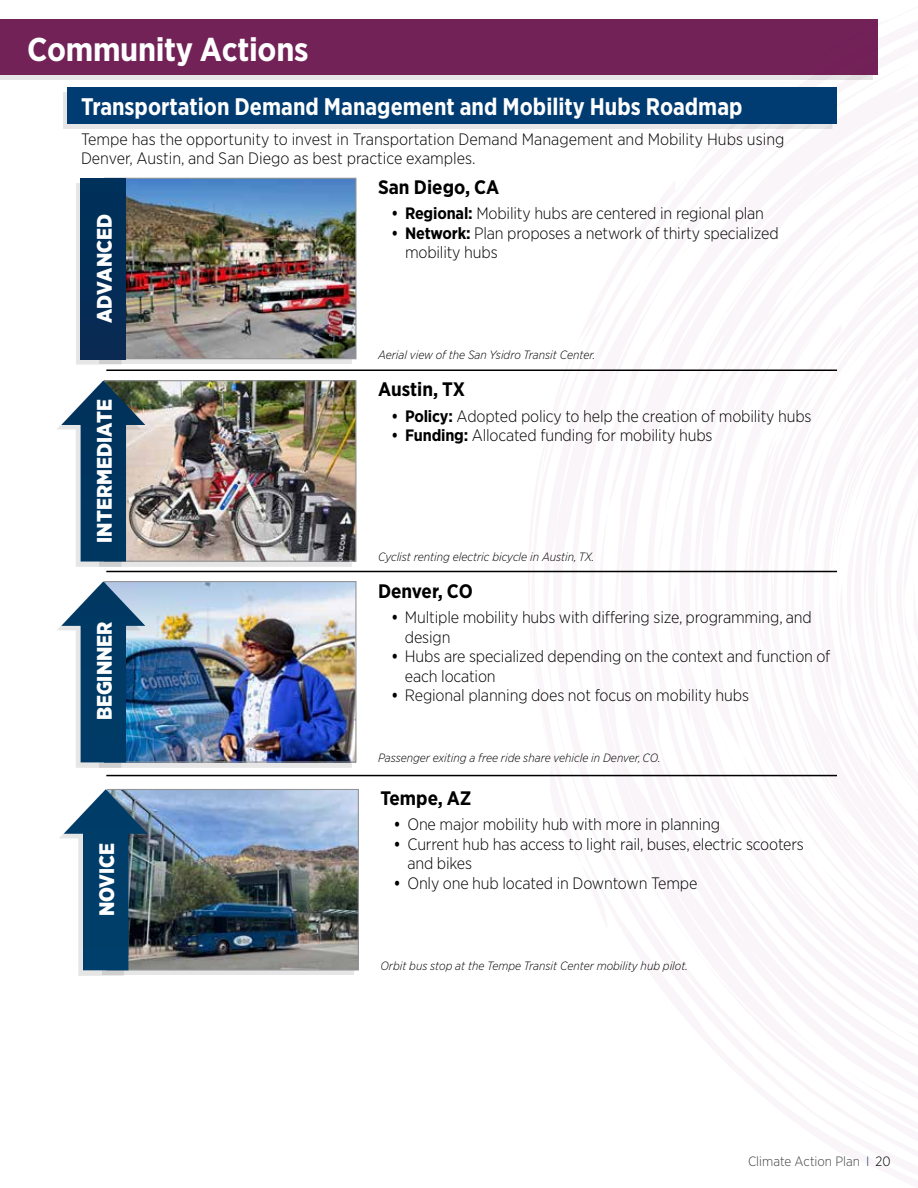
<style>
.page{position:relative;width:918px;height:1188px;background:#fff}
.page>*{position:absolute;margin:0;border:0;box-sizing:border-box;transform-origin:0 0}
.t1{font:700 33px "Gotham Narrow";letter-spacing:-.01em;color:#fff}
.t2{font:700 24px "Gotham Narrow";color:#fff;scale:.95 1}
.t3{font:900 21px "Gotham Narrow";color:#fff}
.t4{font:700 19.5px "Gotham Narrow";color:#000}
.t5{font:300 16.5px/19.5px "Gotham Narrow";letter-spacing:-.01em;color:#000}
.t6{font:300 13.5px "Gotham Narrow";color:#414042}
.t7{font:italic 300 12px "Gotham Narrow";color:#000}
.s1{font-weight:700}
.s2{color:#1b3e6f}
.s3{color:#000}
</style>
<div class="page">
<div style="left:0;top:24px;width:873px;height:56px;background:#e6e6e6"></div>
<div style="left:0;top:19px;width:878px;height:56px;background:#722257"></div>
<svg style="left:517px;top:124px;width:320px;height:653px"></svg>
<img style="left:145px;top:583px;width:210px;height:178px">
<div style="left:104px;top:581px;width:253px;height:182px;border:1px solid #939598"></div>
<div style="left:57px;top:586px;width:84px;height:181px;background:#000;opacity:.1"></div>
<svg style="left:61px;top:581px;width:84px;height:181px"></svg>
<img style="left:148px;top:791px;width:209px;height:178px">
<div style="left:107px;top:789px;width:252px;height:182px;border:1px solid #939598"></div>
<img style="left:145px;top:382px;width:210px;height:178px">
<div style="left:104px;top:380px;width:253px;height:182px;border:1px solid #939598"></div>
<div style="left:99px;top:182px;width:253px;height:182px;background:#000;opacity:.1"></div>
<img style="left:126px;top:180px;width:229px;height:177px">
<div style="left:104px;top:178px;width:253px;height:181px;border:1px solid #939598"></div>
<div style="left:59px;top:794px;width:84px;height:181px;background:#000;opacity:.1"></div>
<svg style="left:64px;top:789px;width:84px;height:181px"></svg>
<div style="left:57px;top:385px;width:84px;height:181px;background:#000;opacity:.1"></div>
<svg style="left:61px;top:380px;width:84px;height:182px"></svg>
<div style="left:76px;top:183px;width:45px;height:181px;background:#000;opacity:.1"></div>
<div style="left:81px;top:178px;width:45px;height:182px;background:#022d57"></div>
<hr style="left:106px;top:370px;width:731px;height:1px;background:#000">
<hr style="left:106px;top:571px;width:731px;height:1px;background:#000">
<hr style="left:106px;top:775px;width:731px;height:1px;background:#000">
<div style="left:63px;top:92px;width:769px;height:36px;background:#e6e6e6"></div>
<div style="left:68px;top:87px;width:769px;height:37px;background:#003c71"></div>
<h1 class="t1" style="left:27px;top:28px;width:283px">Community Actions</h1>
<h2 class="t2" style="left:81px;top:91px;width:698px">Transportation Demand Management and Mobility Hubs Roadmap</h2>
<p class="t5" style="left:81px;top:129px;width:705px">Tempe has the opportunity to invest in Transportation Demand Management and Mobility Hubs using<br>Denver, Austin, and San Diego as best practice examples.</p>
<p class="t3" style="left:90px;top:323px;width:110px;rotate:-90deg">ADVANCED</p>
<p class="t3" style="left:90px;top:543px;width:145px;rotate:-90deg">INTERMEDIATE</p>
<p class="t3" style="left:90px;top:720px;width:100px;rotate:-90deg">BEGINNER</p>
<p class="t3" style="left:93px;top:916px;width:75px;rotate:-90deg">NOVICE</p>
<p class="t4" style="left:378px;top:174px;width:123px">San Diego, CA</p>
<p class="t5" style="left:391px;top:203px;width:374px"><span class="s1">• Regional:</span> Mobility hubs are centered in regional plan</p>
<p class="t5" style="left:405px;top:223px;width:375px;text-indent:-14px"><span class="s1">• Network:</span> Plan proposes a network of thirty specialized mobility hubs</p>
<p class="t7" style="left:378px;top:347px;width:219px">Aerial view of the San Ysidro Transit Center.</p>
<p class="t4" style="left:378px;top:377px;width:89px">Austin, TX</p>
<p class="t5" style="left:391px;top:406px;width:422px"><span class="s1">• Policy:</span> Adopted policy to help the creation of mobility hubs</p>
<p class="t5" style="left:391px;top:425px;width:322px"><span class="s1">• Funding:</span> Allocated funding for mobility hubs</p>
<p class="t7" style="left:378px;top:550px;width:218px">Cyclist renting electric bicycle in Austin, TX.</p>
<p class="t4" style="left:378px;top:579px;width:96px">Denver, CO</p>
<p class="t5" style="left:405px;top:607px;width:408px;text-indent:-14px"><span class="s1">•</span> Multiple mobility hubs with differing size, programming, and design</p>
<p class="t5" style="left:405px;top:646px;width:427px;text-indent:-14px"><span class="s1">•</span> Hubs are specialized depending on the context and function of each location</p>
<p class="t5" style="left:391px;top:685px;width:359px"><span class="s1">•</span> Regional planning does not focus on mobility hubs</p>
<p class="t7" style="left:378px;top:750px;width:284px">Passenger exiting a free ride share vehicle in Denver, CO.</p>
<p class="t4" style="left:380px;top:785px;width:93px">Tempe, AZ</p>
<p class="t5" style="left:394px;top:814px;width:328px"><span class="s1">•</span> One major mobility hub with more in planning</p>
<p class="t5" style="left:407px;top:834px;width:398px;text-indent:-14px"><span class="s1">•</span> Current hub has access to light rail, buses, electric scooters and bikes</p>
<p class="t5" style="left:394px;top:873px;width:305px"><span class="s1">•</span> Only one hub located in Downtown Tempe</p>
<p class="t7" style="left:380px;top:958px;width:309px">Orbit bus stop at the Tempe Transit Center mobility hub pilot.</p>
<p class="t6" style="left:748px;top:1153px;width:144px">Climate Action Plan <span class="s2">I</span> <span class="s3">20</span></p>
</div>
